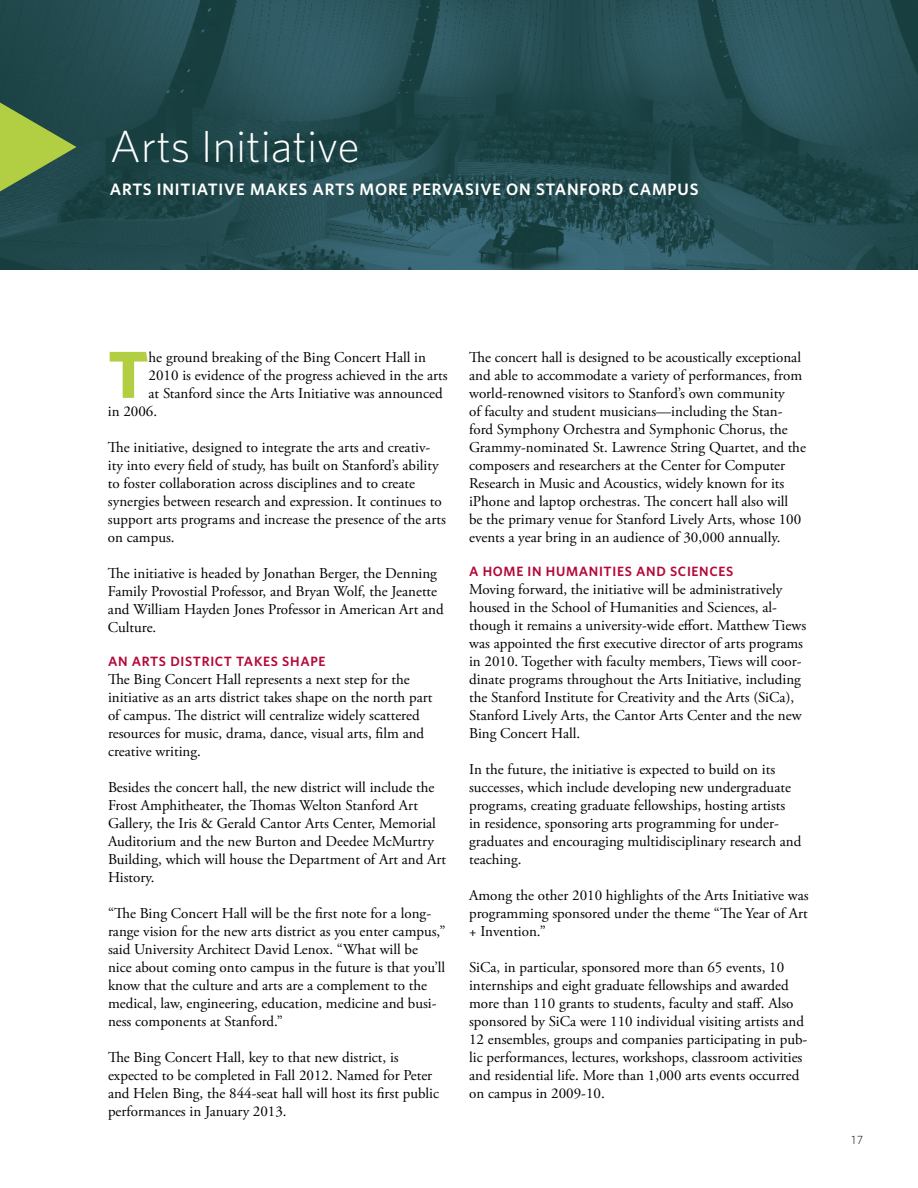
<style>
.page{position:relative;width:918px;height:1188px;background:#fff}
.page>*{position:absolute;margin:0;border:0;box-sizing:border-box;transform-origin:0 0}
.t1{font:700 66.6px "Whitney";color:#b2ce42}
.t2{font:300 45px "Whitney";color:#fff}
.t3{font:600 16.5px "Whitney";letter-spacing:.05em;color:#fff}
.t4{font:15px/18px "Adobe Garamond Pro";color:#000}
.t5{font:600 13.5px "Whitney";letter-spacing:.05em;color:#b30838}
.t6{font:300 12px "Whitney";color:#000}
</style>
<div class="page">
<img style="left:0;top:0;width:918px;height:270px">
<svg style="left:0;top:103px;width:76px;height:88px"></svg>
<h2 class="t2" style="left:110px;top:117px;width:251px">Arts Initiative</h2>
<p class="t3" style="left:110px;top:179px;width:590px">ARTS I NITIATIVE MAKES ARTS MORE PERVASIVE ON STANFORD CAMPUS</p>
<h1 class="t1" style="left:108px;top:330px;width:42px">T</h1>
<p class="t4" style="left:149px;top:349px;width:279px">he ground breaking of the Bing Concert Hall in</p>
<p class="t4" style="left:149px;top:367px;width:301px">2010 is evidence of the progress achieved in the arts</p>
<p class="t4" style="left:149px;top:385px;width:296px">at Stanford since the Arts Initiative was announced</p>
<p class="t4" style="left:108px;top:403px;width:51px">in 2006.</p>
<p class="t4" style="left:108px;top:439px;width:339px">The initiative, designed to integrate the arts and creativ&shy;ity into every field of study, has built on Stanford’s ability to foster collaboration across disciplines and to create synergies between research and expression. It continues to support arts programs and increase the presence of the arts on campus.</p>
<p class="t4" style="left:108px;top:565px;width:337px">The initiative is headed by Jonathan Berger, the Denning Family Provostial Professor, and Bryan Wolf, the Jeanette and William Hayden Jones Professor in American Art and Culture.</p>
<p class="t5" style="left:108px;top:652px;width:219px">AN ARTS DISTRICT TAKES SHAPE</p>
<p class="t4" style="left:108px;top:671px;width:326px">The Bing Concert Hall represents a next step for the initiative as an arts district takes shape on the north part of campus. The district will centralize widely scattered resources for music, drama, dance, visual arts, film and creative writing.</p>
<p class="t4" style="left:108px;top:779px;width:340px">Besides the concert hall, the new district will include the Frost Amphitheater, the Thomas Welton Stanford Art Gallery, the Iris &amp; Gerald Cantor Arts Center, Memorial Auditorium and the new Burton and Deedee McMurtry Building, which will house the Department of Art and Art History.</p>
<p class="t4" style="left:108px;top:905px;width:339px">“The Bing Concert Hall will be the first note for a long&shy;range vision for the new arts district as you enter campus,” said University Architect David Lenox. “What will be<br>nice about coming onto campus in the future is that you’ll know that the culture and arts are a complement to the medical, law, engineering, education, medicine and busi&shy;ness components at Stanford.”</p>
<p class="t4" style="left:108px;top:1049px;width:333px">The Bing Concert Hall, key to that new district, is expected to be completed in Fall 2012. Named for Peter and Helen Bing, the 844-seat hall will host its first public performances in January 2013.</p>
<p class="t4" style="left:469px;top:349px;width:338px">The concert hall is designed to be acoustically exceptional and able to accommodate a variety of performances, from world-renowned visitors to Stanford’s own community<br>of faculty and student musicians—including the Stan&shy;ford Symphony Orchestra and Symphonic Chorus, the Grammy-nominated St. Lawrence String Quartet, and the composers and researchers at the Center for Computer Research in Music and Acoustics, widely known for its iPhone and laptop orchestras. The concert hall also will<br>be the primary venue for Stanford Lively Arts, whose 100 events a year bring in an audience of 30,000 annually.</p>
<p class="t5" style="left:469px;top:562px;width:266px">A HOME IN HUMANITIES AND SCIENCES</p>
<p class="t4" style="left:469px;top:581px;width:339px">Moving forward, the initiative will be administratively housed in the School of Humanities and Sciences, al&shy;though it remains a university-wide effort. Matthew Tiews was appointed the first executive director of arts programs in 2010. Together with faculty members, Tiews will coor&shy;dinate programs throughout the Arts Initiative, including the Stanford Institute for Creativity and the Arts (SiCa), Stanford Lively Arts, the Cantor Arts Center and the new Bing Concert Hall.</p>
<p class="t4" style="left:469px;top:761px;width:334px">In the future, the initiative is expected to build on its successes, which include developing new undergraduate programs, creating graduate fellowships, hosting artists<br>in residence, sponsoring arts programming for under&shy;graduates and encouraging multidisciplinary research and teaching.</p>
<p class="t4" style="left:469px;top:887px;width:341px;text-align:justify">Among the other 2010 highlights of the Arts Initiative was programming sponsored under the theme “The Year of Art + Invention.”</p>
<p class="t4" style="left:469px;top:959px;width:340px">SiCa, in particular, sponsored more than 65 events, 10 internships and eight graduate fellowships and awarded more than 110 grants to students, faculty and staff. Also sponsored by SiCa were 110 individual visiting artists and 12 ensembles, groups and companies participating in pub&shy;lic performances, lectures, workshops, classroom activities and residential life. More than 1,000 arts events occurred on campus in 2009-10.</p>
<p class="t6" style="left:851px;top:1131px;width:13px">17</p>
</div>
